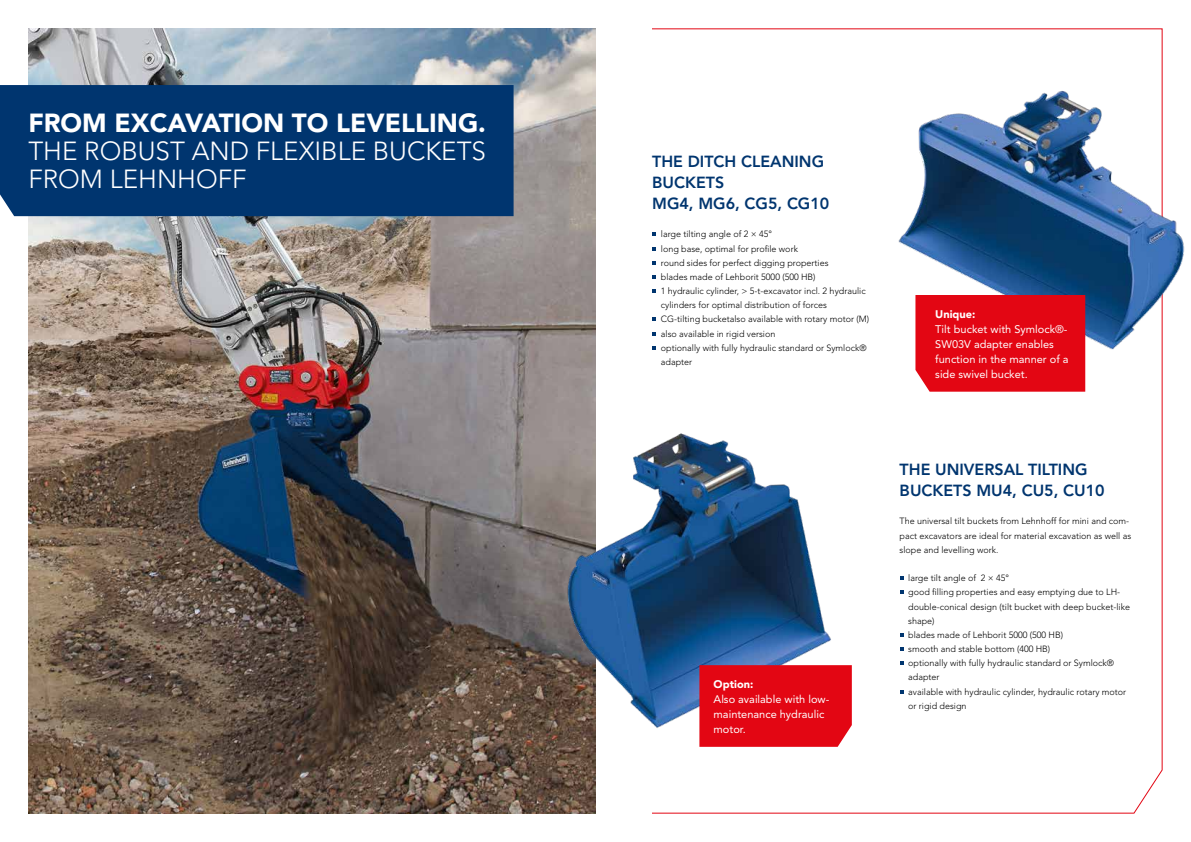
<style>
.page{position:relative;width:1191px;height:842px;background:#fff}
.page>*{position:absolute;margin:0;border:0;box-sizing:border-box;transform-origin:0 0}
.t1{font:300 26px/28px "Avenir LT Std";color:#fff}
.t2{font:900 26px "Avenir LT Std";color:#fff}
.t3{font:800 16px/21.3px "Avenir LT Std";color:#00356f}
.t4{font:11px/15px "Avenir LT Std";color:#fff}
.t5{font:900 11px "Avenir LT Std";color:#fff}
.t6{font:300 9px/14.2px "Avenir LT Std";color:#000}
</style>
<div class="page">
<svg style="left:652px;top:28px;width:511px;height:786px"></svg>
<img style="left:28px;top:28px;width:567px;height:786px">
<img style="left:846px;top:79px;width:339px;height:283px">
<div style="left:915px;top:295px;width:170px;height:97px;background:#e30613"></div>
<svg style="left:652px;top:232px;width:4px;height:4px"></svg>
<svg style="left:652px;top:247px;width:4px;height:4px"></svg>
<svg style="left:652px;top:261px;width:4px;height:4px"></svg>
<svg style="left:652px;top:275px;width:4px;height:4px"></svg>
<svg style="left:652px;top:289px;width:4px;height:4px"></svg>
<svg style="left:652px;top:317px;width:4px;height:4px"></svg>
<svg style="left:652px;top:332px;width:4px;height:4px"></svg>
<svg style="left:652px;top:346px;width:4px;height:4px"></svg>
<svg style="left:899px;top:576px;width:4px;height:4px"></svg>
<svg style="left:899px;top:590px;width:4px;height:4px"></svg>
<svg style="left:899px;top:633px;width:4px;height:4px"></svg>
<svg style="left:899px;top:647px;width:4px;height:4px"></svg>
<svg style="left:899px;top:661px;width:4px;height:4px"></svg>
<svg style="left:899px;top:690px;width:4px;height:3px"></svg>
<div style="left:0;top:85px;width:513px;height:131px;background:#00356f"></div>
<img style="left:466px;top:417px;width:430px;height:346px">
<div style="left:699px;top:665px;width:153px;height:82px;background:#e30613"></div>
<h1 class="t2" style="left:28px;top:107px;width:459px">FROM EXCAVATION TO LEVELLING.</h1>
<h1 class="t1" style="left:28px;top:137px;width:459px">THE ROBUST AND FLEXIBLE BUCKETS<br>FROM LEHNHOFF</h1>
<h2 class="t3" style="left:652px;top:150px;width:179px">THE DITCH CLEANING<br>BUCKETS<br>MG4, MG6, CG5, CG10</h2>
<p class="t6" style="left:661px;top:227px;width:210px">large tilting angle of 2 × 45°<br>long base, optimal for profile work<br>round sides for perfect digging properties<br>blades made of Lehborit 5000 (500 HB)<br>1 hydraulic cylinder, &gt; 5-t-excavator incl. 2 hydraulic cylinders for optimal distribution of forces<br>CG-tilting bucketalso available with rotary motor (M) also available in rigid version<br>optionally with fully hydraulic standard or Symlock® adapter</p>
<p class="t5" style="left:935px;top:307px;width:42px">Unique:</p>
<p class="t4" style="left:935px;top:321px;width:135px">Tilt bucket with Symlock®-<br>SW03V adapter enables function in the manner of a side swivel bucket.</p>
<p class="t5" style="left:713px;top:677px;width:41px">Option:</p>
<p class="t4" style="left:713px;top:691px;width:117px">Also available with low&shy;maintenance hydraulic motor.</p>
<h2 class="t3" style="left:899px;top:459px;width:206px">THE UNIVERSAL TILTING<br>BUCKETS MU4, CU5, CU10</h2>
<p class="t6" style="left:899px;top:514px;width:233px">The universal tilt buckets from Lehnhoff for mini and com&shy;pact excavators are ideal for material excavation as well as slope and levelling work.</p>
<p class="t6" style="left:908px;top:571px;width:223px">large tilt angle of 2 × 45°<br>good filling properties and easy emptying due to LH&shy;double-conical design (tilt bucket with deep bucket-like shape)<br>blades made of Lehborit 5000 (500 HB)<br>smooth and stable bottom (400 HB)<br>optionally with fully hydraulic standard or Symlock® adapter<br>available with hydraulic cylinder, hydraulic rotary motor or rigid design</p>
</div>
